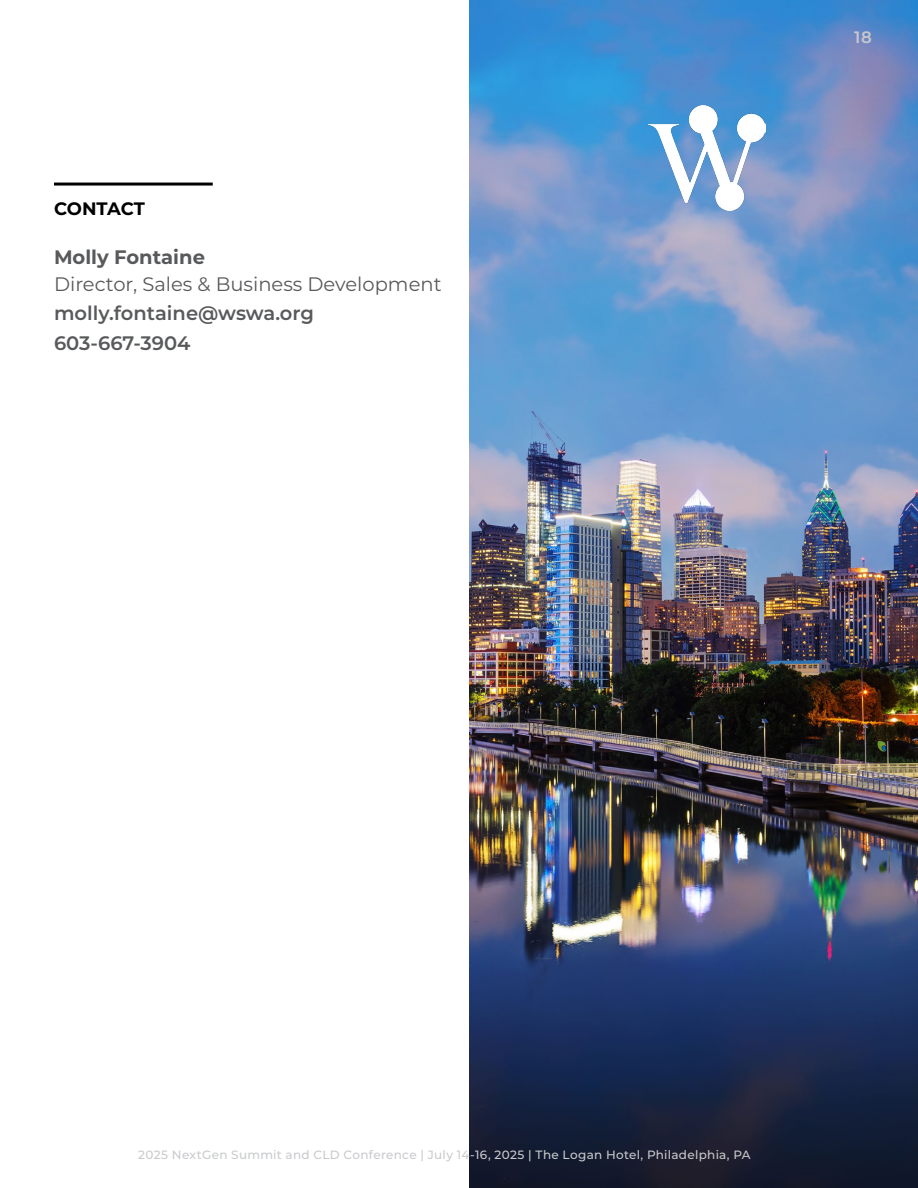
<style>
.page{position:relative;width:918px;height:1188px;background:#fff}
.page>*{position:absolute;margin:0;border:0;box-sizing:border-box;transform-origin:0 0}
.t1{font:600 19.5px/29.4px "Montserrat";color:#58595b}
.t2{font:19.5px "Montserrat";color:#58595b}
.t3{font:700 19.5px "Montserrat";color:#58595b}
.t4{font:700 18px "Montserrat";letter-spacing:-.01em;color:#000}
.t5{font:600 16.5px "Montserrat";color:#c7c8ca}
.t6{font:500 12px "Montserrat";letter-spacing:.025em;color:#c9cacc}
</style>
<div class="page">
<hr style="left:54px;top:183px;width:159px;height:3px;background:#000">
<img style="left:470px;top:0;width:448px;height:1188px">
<img style="left:649px;top:106px;width:116px;height:105px">
<h2 class="t4" style="left:54px;top:196px;width:92px">CONTACT</h2>
<h1 class="t3" style="left:54px;top:243px;width:153px">Molly Fontaine</h1>
<h1 class="t2" style="left:54px;top:271px;width:389px">Director, Sales &amp; Business Development</h1>
<h1 class="t1" style="left:54px;top:298px;width:262px">molly.fontaine@wswa.org<br>603-667-3904</h1>
<h3 class="t5" style="left:854px;top:25px;width:19px">18</h3>
<p class="t6" style="left:138px;top:1146px;width:614px">2025 NextGen Summit and CLD Conference | July 14-16, 2025 | The Logan Hotel, Philadelphia, PA</p>
</div>
